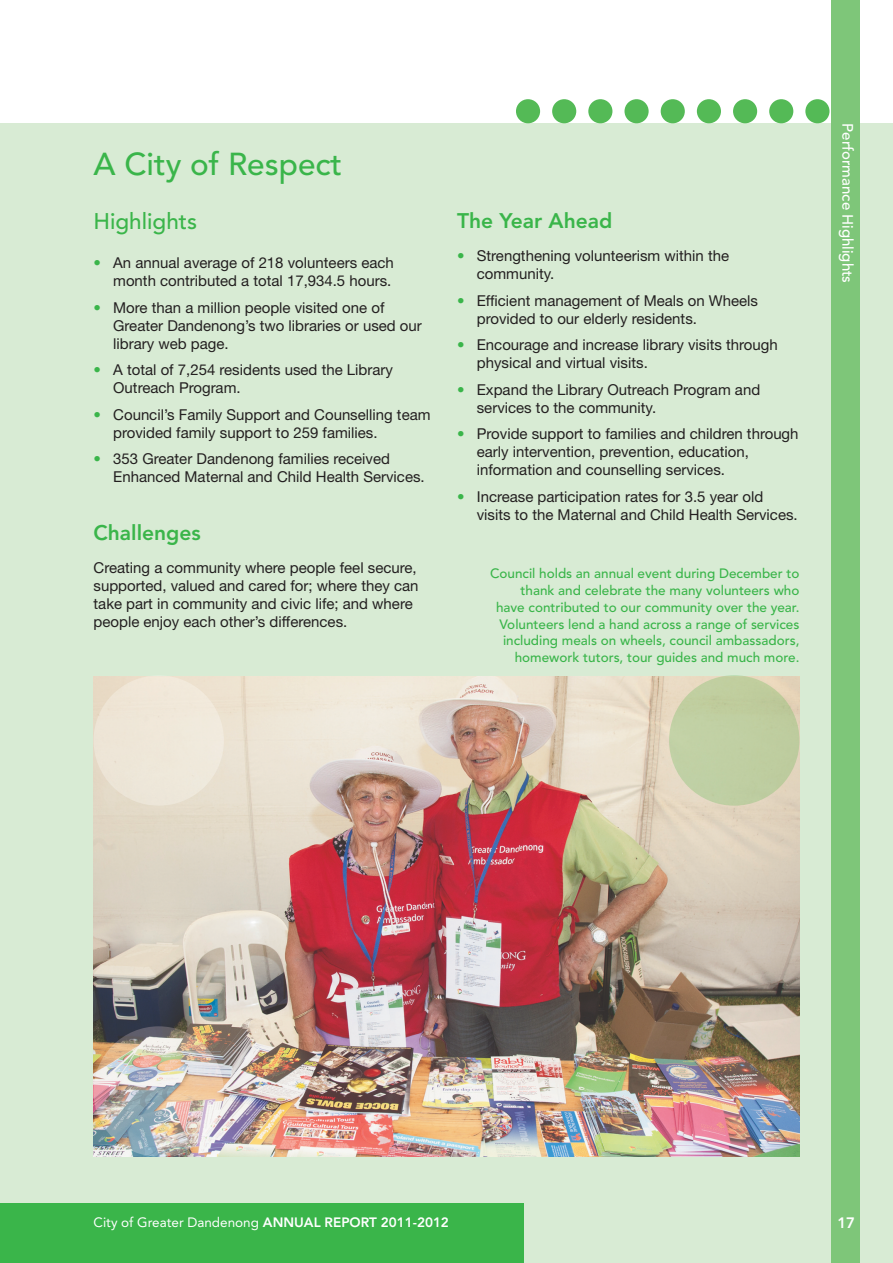
<style>
.page{position:relative;width:893px;height:1263px;background:#fff}
.page>*{position:absolute;margin:0;border:0;box-sizing:border-box;transform-origin:0 0}
.t1{font:500 31.5px "Avenir";color:#3ab54a}
.t2{font:500 22.5px "Avenir";color:#3ab54a}
.t3{font:800 21px "Avenir";color:#3ab54a}
.t4{font:15px/18px "Helvetica Neue";color:#231f20}
.t5{font:500 15px "Avenir";color:#fff}
.t6{font:800 15px "Avenir";color:#fff}
.t7{font:500 13.5px/16.8px "Avenir";color:#3ab54a;text-align:right}
.t8{font:13.5px "Avenir";color:#fff}
.s1{color:#3ab54a}
.s2{font-weight:800}
</style>
<div class="page">
<div style="left:0;top:123px;width:893px;height:1140px;background:#d8ebd4"></div>
<div style="left:831px;top:0;width:28px;height:1263px;background:#7ec679"></div>
<div style="left:0;top:1203px;width:524px;height:60px;background:#3ab54a"></div>
<div style="left:516px;top:99px;width:24px;height:24px;background:#54ba56;border-radius:50%"></div>
<div style="left:552px;top:99px;width:24px;height:24px;background:#54ba56;border-radius:50%"></div>
<div style="left:588px;top:99px;width:24px;height:24px;background:#54ba56;border-radius:50%"></div>
<div style="left:624px;top:99px;width:25px;height:24px;background:#54ba56;border-radius:50%"></div>
<div style="left:661px;top:99px;width:24px;height:24px;background:#54ba56;border-radius:50%"></div>
<div style="left:697px;top:99px;width:24px;height:24px;background:#54ba56;border-radius:50%"></div>
<div style="left:733px;top:99px;width:24px;height:24px;background:#54ba56;border-radius:50%"></div>
<div style="left:769px;top:99px;width:24px;height:24px;background:#54ba56;border-radius:50%"></div>
<div style="left:805px;top:99px;width:24px;height:24px;background:#54ba56;border-radius:50%"></div>
<img style="left:94px;top:676px;width:705px;height:481px">
<img style="left:94px;top:1026px;width:130px;height:131px">
<img style="left:94px;top:676px;width:130px;height:130px">
<svg style="left:726px;top:675px;width:16px;height:1px"></svg>
<img style="left:669px;top:676px;width:130px;height:130px">
<h1 class="t1" style="left:94px;top:151px;width:250px">A City of Respect</h1>
<h2 class="t2" style="left:94px;top:212px;width:105px">Highlights</h2>
<p class="t4" style="left:94px;top:255px;width:302px;text-align:right"><span class="s1">•</span> An annual average of 218 volunteers each month contributed a total 17,934.5 hours.</p>
<p class="t4" style="left:113px;top:300px;width:310px;text-indent:-20px"><span class="s1">•</span> More than a million people visited one of<br>Greater Dandenong’s two libraries or used our library web page.</p>
<p class="t4" style="left:113px;top:362px;width:281px;text-indent:-20px"><span class="s1">•</span> A total of 7,254 residents used the Library<br>Outreach Program.</p>
<p class="t4" style="left:113px;top:407px;width:319px;text-indent:-20px"><span class="s1">•</span> Council’s Family Support and Counselling team provided family support to 259 families.</p>
<p class="t4" style="left:113px;top:451px;width:313px;text-indent:-20px"><span class="s1">•</span> 353 Greater Dandenong families received<br>Enhanced Maternal and Child Health Services.</p>
<h3 class="t3" style="left:94px;top:524px;width:109px">Challenges</h3>
<p class="t4" style="left:94px;top:560px;width:327px">Creating a community where people feel secure, supported, valued and cared for; where they can take part in community and civic life; and where people enjoy each other’s differences.</p>
<h3 class="t3" style="left:457px;top:212px;width:157px">The Year Ahead</h3>
<p class="t4" style="left:477px;top:248px;width:254px;text-indent:-20px"><span class="s1">•</span> Strengthening volunteerism within the community.</p>
<p class="t4" style="left:477px;top:293px;width:283px;text-indent:-20px"><span class="s1">•</span> Efficient management of Meals on Wheels provided to our elderly residents.</p>
<p class="t4" style="left:477px;top:337px;width:302px;text-indent:-20px"><span class="s1">•</span> Encourage and increase library visits through physical and virtual visits.</p>
<p class="t4" style="left:477px;top:382px;width:285px;text-indent:-20px"><span class="s1">•</span> Expand the Library Outreach Program and services to the community.</p>
<p class="t4" style="left:477px;top:426px;width:323px;text-indent:-20px"><span class="s1">•</span> Provide support to families and children through early intervention, prevention, education, information and counselling services.</p>
<p class="t4" style="left:477px;top:489px;width:322px;text-indent:-20px"><span class="s1">•</span> Increase participation rates for 3.5 year old visits to the Maternal and Child Health Services.</p>
<p class="t7" style="left:490px;top:566px;width:311px">Council holds an annual event during December to thank and celebrate the many volunteers who have contributed to our community over the year.<br>Volunteers lend a hand across a range of services including meals on wheels, council ambassadors, homework tutors, tour guides and much more.</p>
<p class="t5" style="left:854px;top:123px;width:161px;rotate:90deg">Performance Highlights</p>
<p class="t8" style="left:94px;top:1217px;width:357px">City of Greater Dandenong <span class="s2">ANNUAL REPORT 2011-2012</span></p>
<p class="t6" style="left:837px;top:1216px;width:19px">17</p>
</div>
